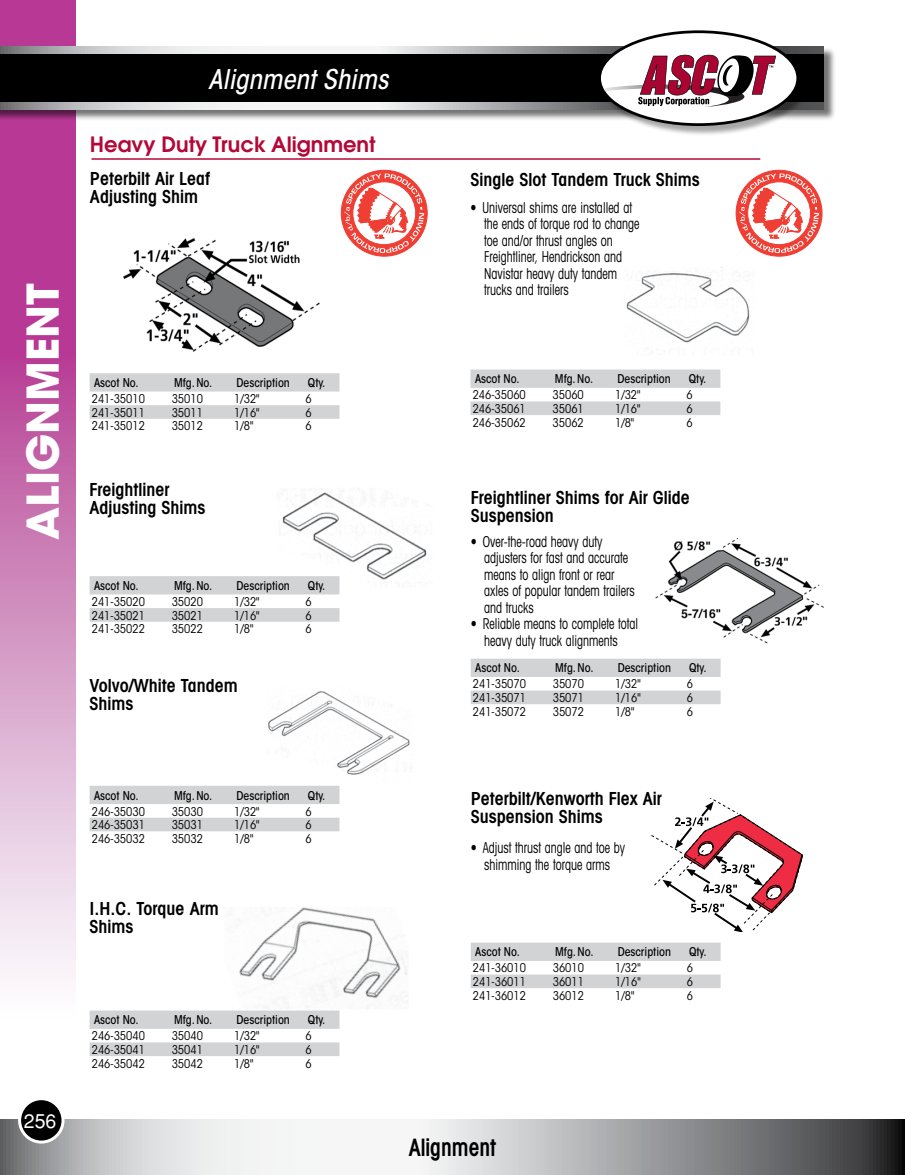
<style>
.page{position:relative;width:905px;height:1175px;background:#fff}
.page>*{position:absolute;margin:0;border:0;box-sizing:border-box;transform-origin:0 0}
.t1{font:43.5px "ITC Avant Garde MM 740 750";color:#fff}
.t2{font:27px "ITC Avant Garde MM Oblique 455 450";color:#fff}
.t3{font:600 condensed 24px "Avant Garde";color:#000;scale:.9 1}
.t4{font:600 21px "Avant Garde";color:#b30838}
.t5{font:19.5px "Helvetica";color:#fff}
.t6{font:600 condensed 18px/18px "Avant Garde";color:#000}
.t7{font:condensed 15px/16.5px "Avant Garde";color:#000;scale:.8 1}
.t8{font:12px "ITC Avant Garde MM 325 450";color:#000}
.t9{font:12px "ITC Avant Garde MM 455 450";color:#000}
</style>
<div class="page">
<svg style="left:0;top:0;width:75px;height:979px;background:#cd7fb8"></svg>
<svg style="left:0;top:1119px;width:904px;height:55px"></svg>
<div style="left:0;top:47px;width:835px;height:74px;background:#000;opacity:.55"></div>
<svg style="left:0;top:46px;width:823px;height:63px"></svg>
<div style="left:0;top:54px;width:824px;height:47px;background:#000"></div>
<div style="left:20px;top:1098px;width:43px;height:44px;background:#000;border-radius:50%"></div>
<div style="left:18px;top:1097px;width:46px;height:46px;border:3px solid #fff;border-radius:50%"></div>
<div style="left:599px;top:32px;width:210px;height:105px;background:#000;opacity:.35"></div>
<div style="left:599px;top:32px;width:198px;height:93px;background:#fff;border-radius:50%"></div>
<div style="left:598px;top:30px;width:201px;height:96px;border:3px solid #000;border-radius:50%"></div>
<svg style="left:604px;top:55px;width:172px;height:52px"></svg>
<hr style="left:904px;top:1119px;width:1px;height:55px;background:#050505">
<img style="left:123px;top:239px;width:197px;height:112px">
<hr style="left:91px;top:158px;width:669px;height:2px;background:#b30838">
<svg style="left:739px;top:173px;width:80px;height:80px"></svg>
<svg style="left:344px;top:173px;width:80px;height:80px"></svg>
<img style="left:655px;top:538px;width:168px;height:105px">
<svg style="left:651px;top:798px;width:152px;height:133px"></svg>
<img style="left:239px;top:907px;width:168px;height:102px">
<svg style="left:470px;top:658px;width:250px;height:46px"></svg>
<svg style="left:470px;top:942px;width:250px;height:46px"></svg>
<svg style="left:90px;top:488px;width:337px;height:133px"></svg>
<svg style="left:90px;top:373px;width:249px;height:46px"></svg>
<svg style="left:90px;top:691px;width:320px;height:140px"></svg>
<svg style="left:90px;top:1010px;width:249px;height:46px"></svg>
<img style="left:626px;top:273px;width:124px;height:79px">
<svg style="left:470px;top:369px;width:250px;height:46px"></svg>
<h1 class="t1" style="left:18px;top:539px;width:257px;rotate:-90deg">ALIGNMENT</h1>
<h3 class="t5" style="left:24px;top:1109px;width:34px">256</h3>
<h2 class="t2" style="left:208px;top:61px;width:181px">Alignment Shims</h2>
<h3 class="t4" style="left:90px;top:131px;width:287px">Heavy Duty Truck Alignment</h3>
<h3 class="t6" style="left:90px;top:170px;width:122px">Peterbilt Air Leaf</h3>
<h3 class="t6" style="left:470px;top:170px;width:231px">Single Slot Tandem Truck Shims</h3>
<h3 class="t6" style="left:90px;top:188px;width:109px">Adjusting Shim</h3>
<p class="t7" style="left:484px;top:199px;width:196px;text-indent:-14px">• Universal shims are installed at the ends of torque rod to change toe and/or thrust angles on<br>Freightliner, Hendrickson and<br>Navistar heavy duty tandem trucks and trailers</p>
<p class="t9" style="left:94px;top:376px;width:46px">Ascot No.</p>
<p class="t9" style="left:174px;top:376px;width:40px">Mfg. No.</p>
<p class="t9" style="left:236px;top:376px;width:55px">Description</p>
<p class="t9" style="left:308px;top:376px;width:19px">Qty.</p>
<p class="t8" style="left:92px;top:392px;width:55px">241-35010</p>
<p class="t8" style="left:172px;top:392px;width:33px">35010</p>
<p class="t8" style="left:234px;top:392px;width:28px">1/32"</p>
<p class="t8" style="left:305px;top:392px;width:8px">6</p>
<p class="t8" style="left:92px;top:405px;width:55px">241-35011</p>
<p class="t8" style="left:172px;top:405px;width:33px">35011</p>
<p class="t8" style="left:234px;top:405px;width:28px">1/16"</p>
<p class="t8" style="left:305px;top:405px;width:8px">6</p>
<p class="t8" style="left:92px;top:419px;width:55px">241-35012</p>
<p class="t8" style="left:172px;top:419px;width:33px">35012</p>
<p class="t8" style="left:234px;top:419px;width:22px">1/8"</p>
<p class="t8" style="left:305px;top:419px;width:8px">6</p>
<h3 class="t6" style="left:90px;top:480px;width:117px">Freightliner<br>Adjusting Shims</h3>
<p class="t9" style="left:94px;top:578px;width:46px">Ascot No.</p>
<p class="t9" style="left:174px;top:578px;width:40px">Mfg. No.</p>
<p class="t9" style="left:236px;top:578px;width:55px">Description</p>
<p class="t9" style="left:308px;top:578px;width:19px">Qty.</p>
<p class="t8" style="left:92px;top:594px;width:55px">241-35020</p>
<p class="t8" style="left:172px;top:594px;width:33px">35020</p>
<p class="t8" style="left:234px;top:594px;width:28px">1/32"</p>
<p class="t8" style="left:305px;top:594px;width:8px">6</p>
<p class="t8" style="left:92px;top:608px;width:55px">241-35021</p>
<p class="t8" style="left:172px;top:608px;width:33px">35021</p>
<p class="t8" style="left:234px;top:608px;width:28px">1/16"</p>
<p class="t8" style="left:305px;top:608px;width:8px">6</p>
<p class="t8" style="left:92px;top:622px;width:55px">241-35022</p>
<p class="t8" style="left:172px;top:622px;width:33px">35022</p>
<p class="t8" style="left:234px;top:622px;width:22px">1/8"</p>
<p class="t8" style="left:305px;top:622px;width:8px">6</p>
<h3 class="t6" style="left:90px;top:676px;width:150px">Volvo/White Tandem<br>Shims</h3>
<p class="t9" style="left:94px;top:788px;width:46px">Ascot No.</p>
<p class="t9" style="left:174px;top:788px;width:40px">Mfg. No.</p>
<p class="t9" style="left:236px;top:788px;width:55px">Description</p>
<p class="t9" style="left:308px;top:788px;width:19px">Qty.</p>
<p class="t8" style="left:92px;top:804px;width:55px">246-35030</p>
<p class="t8" style="left:172px;top:804px;width:33px">35030</p>
<p class="t8" style="left:234px;top:804px;width:28px">1/32"</p>
<p class="t8" style="left:305px;top:804px;width:8px">6</p>
<p class="t8" style="left:92px;top:818px;width:55px">246-35031</p>
<p class="t8" style="left:172px;top:818px;width:33px">35031</p>
<p class="t8" style="left:234px;top:818px;width:28px">1/16"</p>
<p class="t8" style="left:305px;top:818px;width:8px">6</p>
<p class="t8" style="left:92px;top:831px;width:55px">246-35032</p>
<p class="t8" style="left:172px;top:831px;width:33px">35032</p>
<p class="t8" style="left:234px;top:831px;width:22px">1/8"</p>
<p class="t8" style="left:305px;top:831px;width:8px">6</p>
<h3 class="t6" style="left:90px;top:899px;width:131px">I.H.C. Torque Arm<br>Shims</h3>
<p class="t9" style="left:94px;top:1013px;width:46px">Ascot No.</p>
<p class="t9" style="left:174px;top:1013px;width:40px">Mfg. No.</p>
<p class="t9" style="left:236px;top:1013px;width:55px">Description</p>
<p class="t9" style="left:308px;top:1013px;width:19px">Qty.</p>
<p class="t8" style="left:92px;top:1029px;width:55px">246-35040</p>
<p class="t8" style="left:172px;top:1029px;width:33px">35040</p>
<p class="t8" style="left:234px;top:1029px;width:28px">1/32"</p>
<p class="t8" style="left:305px;top:1029px;width:8px">6</p>
<p class="t8" style="left:92px;top:1042px;width:55px">246-35041</p>
<p class="t8" style="left:172px;top:1042px;width:33px">35041</p>
<p class="t8" style="left:234px;top:1042px;width:28px">1/16"</p>
<p class="t8" style="left:305px;top:1042px;width:8px">6</p>
<p class="t8" style="left:92px;top:1056px;width:55px">246-35042</p>
<p class="t8" style="left:172px;top:1056px;width:33px">35042</p>
<p class="t8" style="left:234px;top:1056px;width:22px">1/8"</p>
<p class="t8" style="left:305px;top:1056px;width:8px">6</p>
<p class="t9" style="left:475px;top:372px;width:46px">Ascot No.</p>
<p class="t9" style="left:555px;top:372px;width:40px">Mfg. No.</p>
<p class="t9" style="left:617px;top:372px;width:55px">Description</p>
<p class="t9" style="left:688px;top:372px;width:19px">Qty.</p>
<p class="t8" style="left:472px;top:388px;width:55px">246-35060</p>
<p class="t8" style="left:552px;top:388px;width:33px">35060</p>
<p class="t8" style="left:615px;top:388px;width:28px">1/32"</p>
<p class="t8" style="left:686px;top:388px;width:8px">6</p>
<p class="t8" style="left:472px;top:401px;width:55px">246-35061</p>
<p class="t8" style="left:552px;top:401px;width:33px">35061</p>
<p class="t8" style="left:615px;top:401px;width:28px">1/16"</p>
<p class="t8" style="left:686px;top:401px;width:8px">6</p>
<p class="t8" style="left:472px;top:415px;width:55px">246-35062</p>
<p class="t8" style="left:552px;top:415px;width:33px">35062</p>
<p class="t8" style="left:615px;top:415px;width:22px">1/8"</p>
<p class="t8" style="left:686px;top:415px;width:8px">6</p>
<h3 class="t6" style="left:470px;top:488px;width:221px">Freightliner Shims for Air Glide<br>Suspension</h3>
<p class="t7" style="left:484px;top:533px;width:190px;text-indent:-14px">• Over-the-road heavy duty adjusters for fast and accurate means to align front or rear axles of popular tandem trailers and trucks</p>
<p class="t7" style="left:471px;top:615px;width:211px;text-align:center">• Reliable means to complete total heavy duty truck alignments</p>
<p class="t9" style="left:475px;top:661px;width:46px">Ascot No.</p>
<p class="t9" style="left:555px;top:661px;width:40px">Mfg. No.</p>
<p class="t9" style="left:617px;top:661px;width:55px">Description</p>
<p class="t9" style="left:689px;top:661px;width:19px">Qty.</p>
<p class="t8" style="left:473px;top:677px;width:55px">241-35070</p>
<p class="t8" style="left:553px;top:677px;width:33px">35070</p>
<p class="t8" style="left:615px;top:677px;width:28px">1/32"</p>
<p class="t8" style="left:686px;top:677px;width:8px">6</p>
<p class="t8" style="left:473px;top:690px;width:55px">241-35071</p>
<p class="t8" style="left:553px;top:690px;width:33px">35071</p>
<p class="t8" style="left:615px;top:690px;width:28px">1/16"</p>
<p class="t8" style="left:686px;top:690px;width:8px">6</p>
<p class="t8" style="left:473px;top:704px;width:55px">241-35072</p>
<p class="t8" style="left:553px;top:704px;width:33px">35072</p>
<p class="t8" style="left:615px;top:704px;width:22px">1/8"</p>
<p class="t8" style="left:686px;top:704px;width:8px">6</p>
<h3 class="t6" style="left:470px;top:789px;width:193px">Peterbilt/Kenworth Flex Air<br>Suspension Shims</h3>
<p class="t7" style="left:471px;top:839px;width:195px;text-align:center">• Adjust thrust angle and toe by shimming the torque arms</p>
<p class="t9" style="left:475px;top:945px;width:46px">Ascot No.</p>
<p class="t9" style="left:555px;top:945px;width:40px">Mfg. No.</p>
<p class="t9" style="left:617px;top:945px;width:55px">Description</p>
<p class="t9" style="left:689px;top:945px;width:19px">Qty.</p>
<p class="t8" style="left:473px;top:961px;width:55px">241-36010</p>
<p class="t8" style="left:553px;top:961px;width:33px">36010</p>
<p class="t8" style="left:615px;top:961px;width:28px">1/32"</p>
<p class="t8" style="left:686px;top:961px;width:8px">6</p>
<p class="t8" style="left:473px;top:974px;width:55px">241-36011</p>
<p class="t8" style="left:553px;top:974px;width:33px">36011</p>
<p class="t8" style="left:615px;top:974px;width:28px">1/16"</p>
<p class="t8" style="left:686px;top:974px;width:8px">6</p>
<p class="t8" style="left:473px;top:988px;width:55px">241-36012</p>
<p class="t8" style="left:553px;top:988px;width:33px">36012</p>
<p class="t8" style="left:615px;top:988px;width:22px">1/8"</p>
<p class="t8" style="left:686px;top:988px;width:8px">6</p>
<h3 class="t3" style="left:408px;top:1132px;width:99px">Alignment</h3>
</div>
